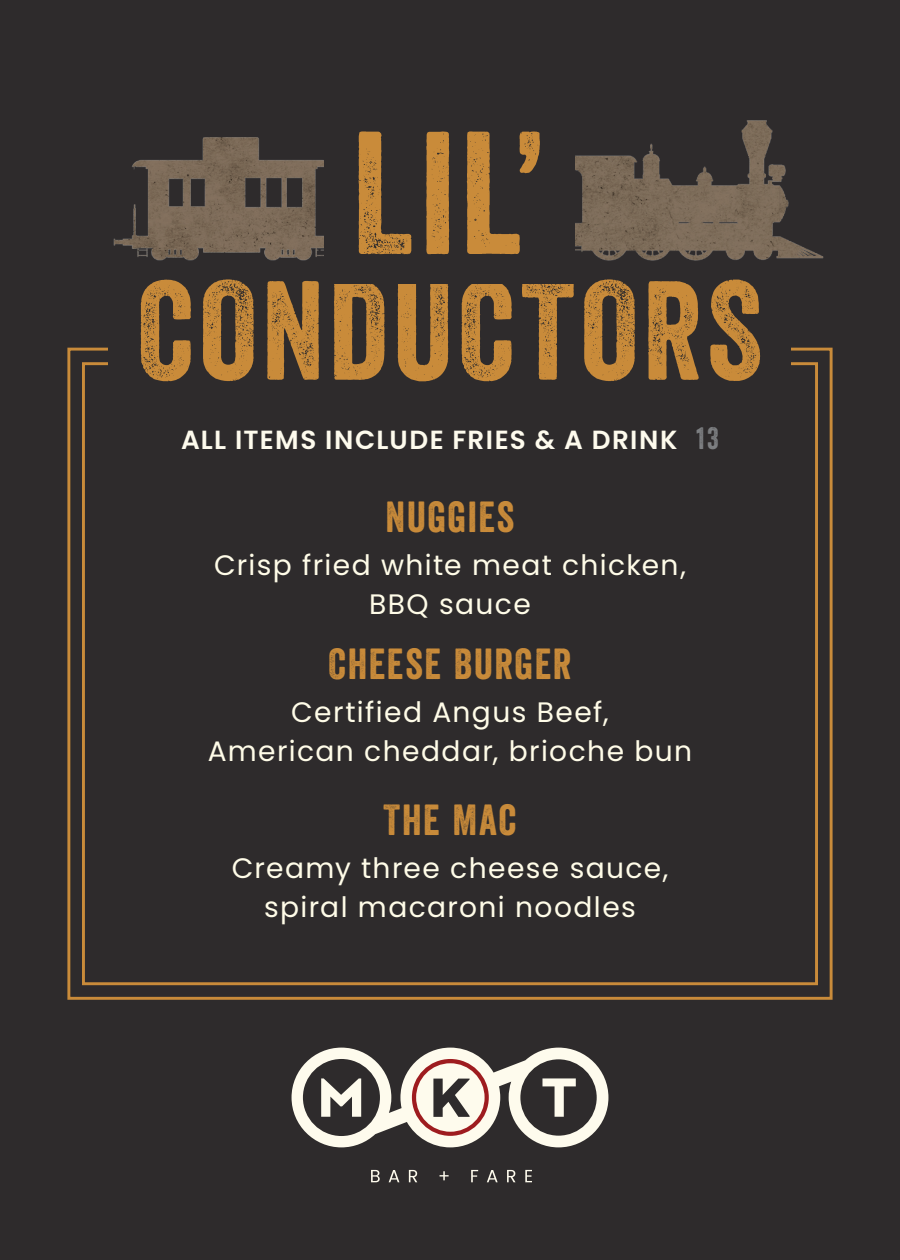
<style>
.page{position:relative;width:900px;height:1260px;background:#2e2b2c}
.page>*{position:absolute;margin:0;border:0;box-sizing:border-box;transform-origin:0 0}
.MKT_page_head{font:169px "Veneer";color:#c98b3a}
.MKT_page_head-2{font:136px "Veneer";letter-spacing:.03em;color:#c98b3a}
.MKT_page_head-3{font:42.25px "Veneer";letter-spacing:.04em;color:#c98b3a}
.MKT_page_head-4{font:28px "Poppins";letter-spacing:.05em;color:#fffce8}
.MKT_page_head-5{font:600 26.25px "Poppins";letter-spacing:.055em;color:#fefbed}
.s1{font-family:"Veneer";font-weight:400;font-size:30px;color:#7d7f82}
</style>
<div class="page">
<img style="left:575px;top:120px;width:249px;height:141px">
<img style="left:113px;top:137px;width:211px;height:124px">
<svg style="left:371px;top:1170px;width:9px;height:12px"></svg>
<svg style="left:389px;top:1170px;width:10px;height:12px"></svg>
<svg style="left:409px;top:1170px;width:8px;height:12px"></svg>
<svg style="left:440px;top:1171px;width:9px;height:9px"></svg>
<svg style="left:471px;top:1170px;width:7px;height:12px"></svg>
<svg style="left:487px;top:1170px;width:11px;height:12px"></svg>
<svg style="left:507px;top:1170px;width:9px;height:12px"></svg>
<svg style="left:525px;top:1170px;width:7px;height:12px"></svg>
<svg style="left:292px;top:1048px;width:316px;height:99px"></svg>
<svg style="left:67px;top:347px;width:766px;height:653px"></svg>
<div style="left:109px;top:279px;width:682px;height:137px;background:#2e2b2c"></div>
<p class="MKT_page_head" style="left:351px;top:90px;width:199px">LIL’</p>
<p class="MKT_page_head-2" style="left:138px;top:248px;width:626px">CONDUCTORS</p>
<p class="MKT_page_head-5" style="left:181px;top:425px;width:539px">ALL ITEMS INCLUDE FRIES &amp; A DRINK <span class="s1">13</span></p>
<p class="MKT_page_head-3" style="left:386px;top:491px;width:130px">NUGGIES</p>
<p class="MKT_page_head-4" style="left:214px;top:549px;width:473px">Crisp fried white meat chicken,</p>
<p class="MKT_page_head-4" style="left:369px;top:588px;width:163px">BBQ sauce</p>
<p class="MKT_page_head-3" style="left:328px;top:638px;width:245px">CHEESE BURGER</p>
<p class="MKT_page_head-4" style="left:291px;top:696px;width:319px">Certified Angus Beef,</p>
<p class="MKT_page_head-4" style="left:208px;top:735px;width:486px">American cheddar, brioche bun</p>
<p class="MKT_page_head-3" style="left:384px;top:794px;width:134px">THE MAC</p>
<p class="MKT_page_head-4" style="left:232px;top:852px;width:438px">Creamy three cheese sauce,</p>
<p class="MKT_page_head-4" style="left:264px;top:891px;width:373px">spiral macaroni noodles</p>
</div>
